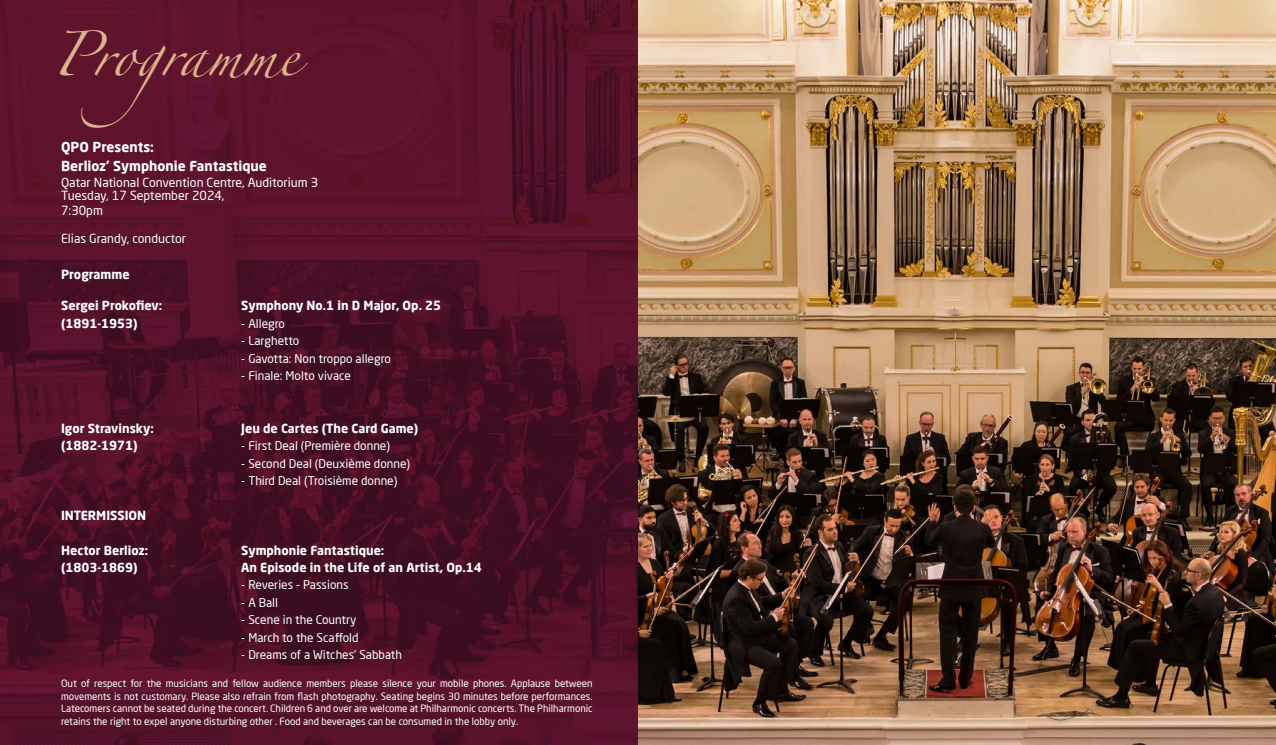
<style>
.page{position:relative;width:1276px;height:745px;background:#fff}
.page>*{position:absolute;margin:0;border:0;box-sizing:border-box;transform-origin:0 0}
.t1{font:40px "Zapfino";color:#dbb48b}
.t2{font:700 13.62px/18.8px "Neo Sans Pro";color:#fff}
.t3{font:700 12.5px "Neo Sans Pro";color:#fff}
.t4{font:700 12.38px "Neo Sans Pro";color:#fff}
.t5{font:12.38px/13.2px "Neo Sans Pro";color:#fff}
.t6{font:11.88px "Neo Sans Pro";color:#fff}
.t7{font:10px/12.5px "Neo Sans Pro";color:#fff;text-align:justify}
</style>
<div class="page">
<img style="left:0;top:0;width:1276px;height:744px">
<h1 class="t1" style="left:52px;top:38px;width:247px">Programme</h1>
<h2 class="t2" style="left:61px;top:137px;width:207px">QPO Presents:<br>Berlioz’ Symphonie Fantastique</h2>
<p class="t5" style="left:61px;top:175px;width:259px">Qatar National Convention Centre, Auditorium 3<br>Tuesday, 17 September 2024,</p>
<p class="t5" style="left:61px;top:203px;width:43px">7:30pm</p>
<p class="t5" style="left:61px;top:232px;width:126px">Elias Grandy, conductor</p>
<p class="t3" style="left:61px;top:266px;width:70px">Programme</p>
<p class="t4" style="left:61px;top:297px;width:103px">Sergei Prokofiev:</p>
<p class="t4" style="left:241px;top:297px;width:202px">Symphony No.1 in D Major, Op. 25</p>
<p class="t4" style="left:61px;top:315px;width:78px">(1891-1953)</p>
<p class="t6" style="left:241px;top:316px;width:45px">- Allegro</p>
<p class="t6" style="left:241px;top:333px;width:60px">- Larghetto</p>
<p class="t6" style="left:241px;top:351px;width:151px">- Gavotta: Non troppo allegro</p>
<p class="t6" style="left:241px;top:368px;width:111px">- Finale: Molto vivace</p>
<p class="t4" style="left:61px;top:420px;width:94px">Igor Stravinsky:</p>
<p class="t4" style="left:241px;top:420px;width:179px">Jeu de Cartes (The Card Game)</p>
<p class="t4" style="left:61px;top:437px;width:78px">(1882-1971)</p>
<p class="t6" style="left:241px;top:438px;width:150px">- First Deal (Première donne)</p>
<p class="t6" style="left:241px;top:456px;width:170px">- Second Deal (Deuxième donne)</p>
<p class="t6" style="left:241px;top:473px;width:158px">- Third Deal (Troisième donne)</p>
<p class="t4" style="left:61px;top:507px;width:87px">INTERMISSION</p>
<p class="t4" style="left:61px;top:542px;width:89px">Hector Berlioz:</p>
<p class="t4" style="left:241px;top:542px;width:145px">Symphonie Fantastique:</p>
<p class="t4" style="left:61px;top:559px;width:78px">(1803-1869)</p>
<p class="t4" style="left:241px;top:559px;width:242px">An Episode in the Life of an Artist, Op.14</p>
<p class="t6" style="left:241px;top:577px;width:109px">- Reveries - Passions</p>
<p class="t6" style="left:241px;top:594px;width:38px">- A Ball</p>
<p class="t6" style="left:241px;top:612px;width:117px">- Scene in the Country</p>
<p class="t6" style="left:241px;top:629px;width:119px">- March to the Scaffold</p>
<p class="t6" style="left:241px;top:647px;width:162px">- Dreams of a Witches’ Sabbath</p>
<p class="t7" style="left:61px;top:676px;width:533px">Out of respect for the musicians and fellow audience members please silence your mobile phones. Applause between movements is not customary. Please also refrain from flash photography. Seating begins 30 minutes before performances.<br>Latecomers cannot be seated during the concert. Children 6 and over are welcome at Philharmonic concerts. The Philharmonic retains the right to expel anyone disturbing other . Food and beverages can be consumed in the lobby only.</p>
</div>
